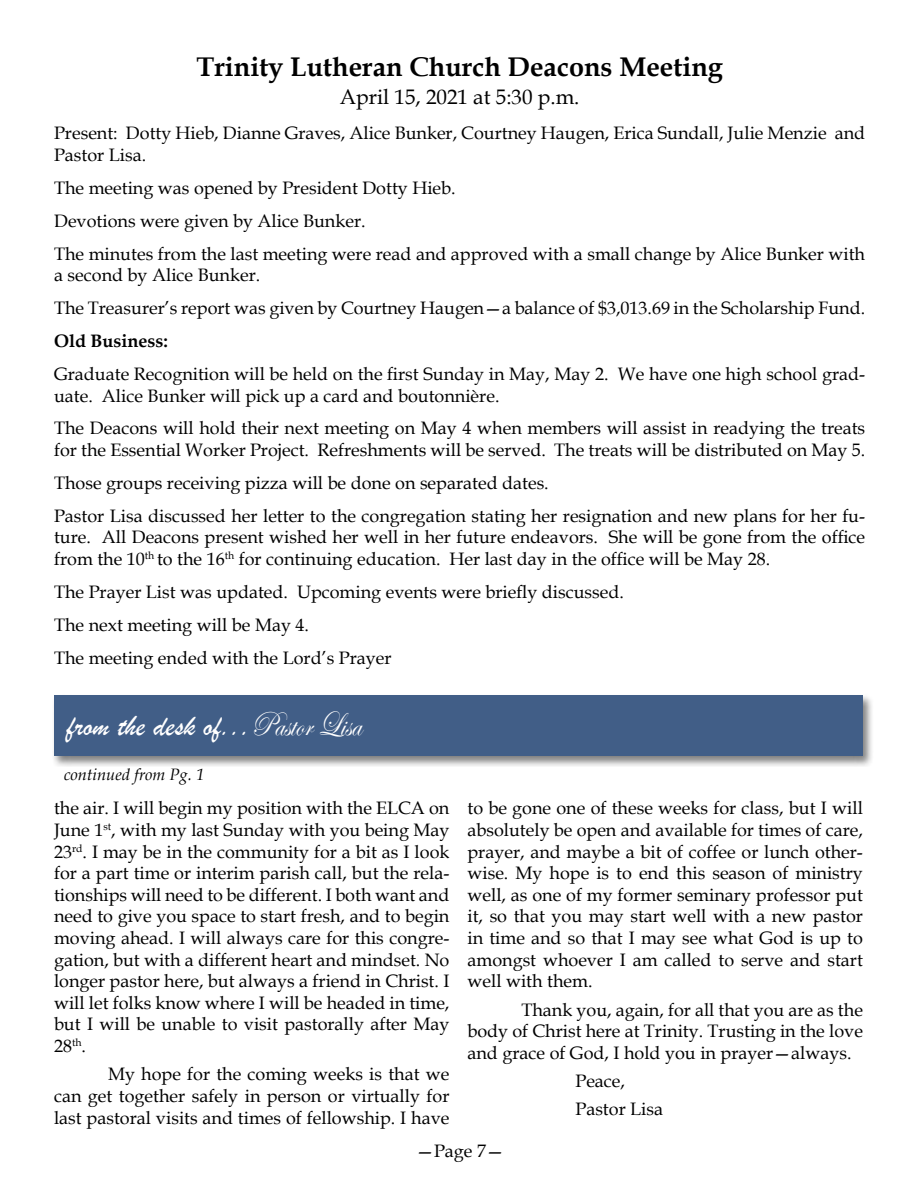
<style>
.page{position:relative;width:918px;height:1188px;background:#fff}
.page>*{position:absolute;margin:0;border:0;box-sizing:border-box;transform-origin:0 0}
.t1{font:30px "Brush Script";color:#fff}
.t2{font:700 27px "Book Antiqua";color:#000}
.t3{font:21px "Book Antiqua";color:#000}
.t4{font:18px/21.6px "Book Antiqua";color:#000}
.t5{font:700 18px "Book Antiqua";color:#000}
.t6{font:italic 16.5px "Book Antiqua";color:#000}
.s1{font-family:"Edwardian Script ITC";font-size:35.4px}
</style>
<div class="page">
<div style="left:52px;top:694px;width:822px;height:73px;background:#000;opacity:.5"></div>
<div style="left:54px;top:696px;width:808px;height:60px;background:#415e87"></div>
<h2 class="t2" style="left:196px;top:48px;width:528px">Trinity Lutheran Church Deacons Meeting</h2>
<p class="t3" style="left:340px;top:83px;width:241px">April 15, 2021 at 5:30 p.m.</p>
<p class="t4" style="left:54px;top:122px;width:813px">Present: Dotty Hieb, Dianne Graves, Alice Bunker, Courtney Haugen, Erica Sundall, Julie Menzie and<br>Pastor Lisa.</p>
<p class="t4" style="left:54px;top:171px;width:813px;line-height:32.8px">The meeting was opened by President Dotty Hieb.<br>Devotions were given by Alice Bunker.<br>The minutes from the last meeting were read and approved with a small change by Alice Bunker with</p>
<p class="t4" style="left:54px;top:258px;width:813px;line-height:32.8px">a second by Alice Bunker.<br>The Treasurer’s report was given by Courtney Haugen—a balance of $3,013.69 in the Scholarship Fund.</p>
<p class="t5" style="left:54px;top:329px;width:115px">Old Business:</p>
<p class="t4" style="left:54px;top:363px;width:813px">Graduate Recognition will be held on the first Sunday in May, May 2. We have one high school grad&shy;uate. Alice Bunker will pick up a card and boutonnière.</p>
<p class="t4" style="left:54px;top:417px;width:813px">The Deacons will hold their next meeting on May 4 when members will assist in readying the treats for the Essential Worker Project. Refreshments will be served. The treats will be distributed on May 5.</p>
<p class="t4" style="left:54px;top:466px;width:813px;line-height:32.8px">Those groups receiving pizza will be done on separated dates.<br>Pastor Lisa discussed her letter to the congregation stating her resignation and new plans for her fu-</p>
<p class="t4" style="left:54px;top:526px;width:813px">ture. All Deacons present wished her well in her future endeavors. She will be gone from the office from the 10<sup>th</sup> to the 16<sup>th</sup> for continuing education. Her last day in the office will be May 28.</p>
<p class="t4" style="left:54px;top:575px;width:571px;line-height:32.8px">The Prayer List was updated. Upcoming events were briefly discussed.<br>The next meeting will be May 4.<br>The meeting ended with the Lord’s Prayer</p>
<h1 class="t1" style="left:67px;top:708px;width:296px">from the desk of...<span class="s1">Pastor Lisa</span></h1>
<p class="t6" style="left:64px;top:762px;width:142px">continued from Pg. 1</p>
<p class="t4" style="left:54px;top:797px;width:397px;text-align:justify">the air. I will begin my position with the ELCA on June 1<sup>st</sup>, with my last Sunday with you being May 23<sup>rd</sup>. I may be in the community for a bit as I look for a part time or interim parish call, but the rela&shy;tionships will need to be different. I both want and need to give you space to start fresh, and to begin moving ahead. I will always care for this congre&shy;gation, but with a different heart and mindset. No longer pastor here, but always a friend in Christ. I will let folks know where I will be headed in time, but I will be unable to visit pastorally after May 28<sup>th</sup>.</p>
<p class="t4" style="left:54px;top:1063px;width:397px;text-align:justify;text-indent:54px">My hope for the coming weeks is that we can get together safely in person or virtually for last pastoral visits and times of fellowship. I have</p>
<p class="t4" style="left:467px;top:797px;width:397px;text-align:justify">to be gone one of these weeks for class, but I will absolutely be open and available for times of care, prayer, and maybe a bit of coffee or lunch other&shy;wise. My hope is to end this season of ministry well, as one of my former seminary professor put it, so that you may start well with a new pastor in time and so that I may see what God is up to amongst whoever I am called to serve and start well with them.</p>
<p class="t4" style="left:467px;top:998px;width:397px;text-align:justify;text-indent:54px">Thank you, again, for all that you are as the body of Christ here at Trinity. Trusting in the love and grace of God, I hold you in prayer—always.</p>
<p class="t4" style="left:575px;top:1066px;width:89px;line-height:28.3px">Peace,<br>Pastor Lisa</p>
<p class="t4" style="left:416px;top:1140px;width:90px">—Page 7—</p>
</div>
